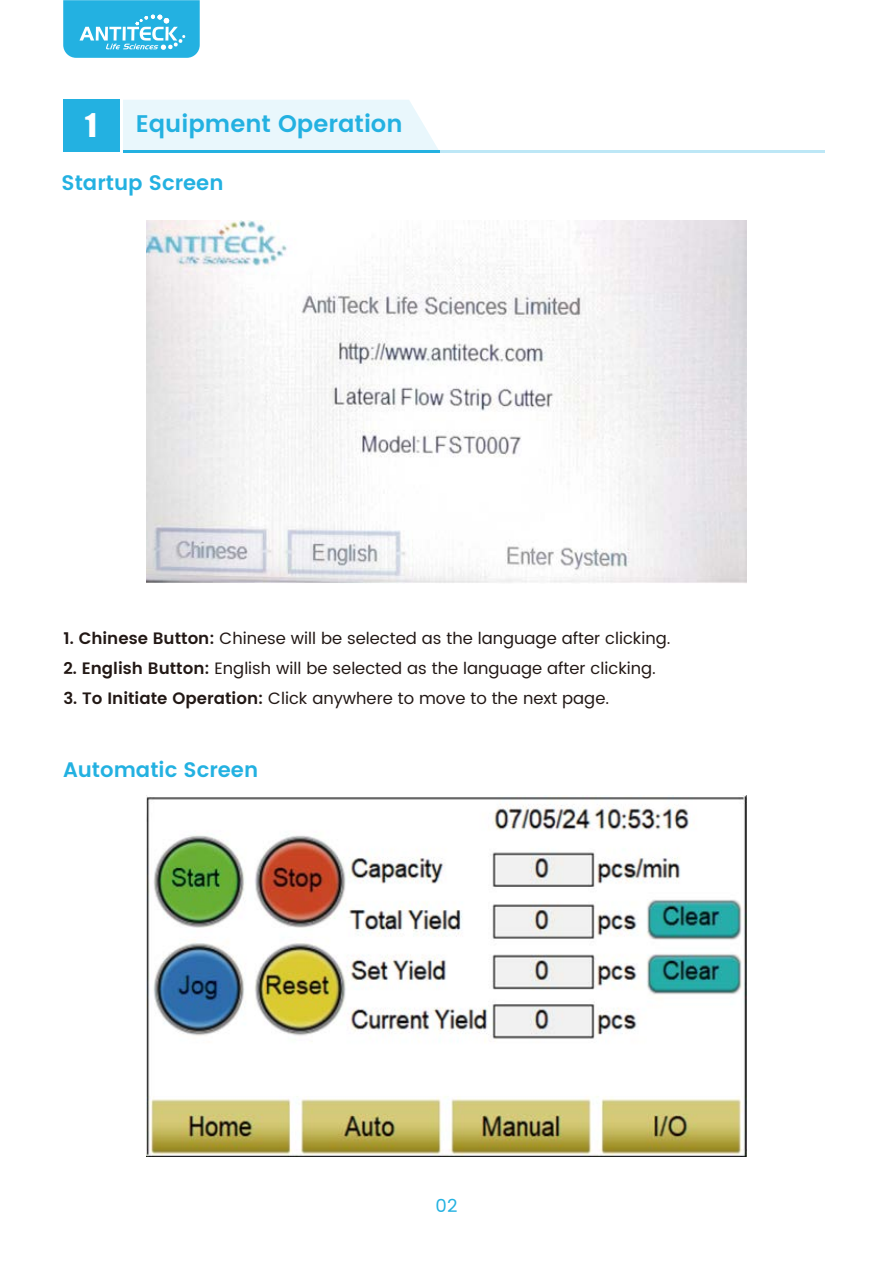
<style>
.page{position:relative;width:893px;height:1263px;background:#fff}
.page>*{position:absolute;margin:0;border:0;box-sizing:border-box;transform-origin:0 0}
.t1{font:30px "Impact";color:#fff}
.t2{font:600 24px "Poppins";color:#23b1e1}
.t3{font:600 21px "Poppins";color:#23b1e1}
.t4{font:18px "Poppins";color:#23b1e1}
.t5{font:16.5px "Poppins";color:#221815}
.s1{font-weight:600}
</style>
<div class="page">
<div style="left:123px;top:100px;width:316px;height:51px;background:#e9f7fc"></div>
<hr style="left:123px;top:151px;width:316px;height:2px;background:#23b1e1">
<hr style="left:437px;top:151px;width:388px;height:2px;background:#23b1e1">
<div style="left:63px;top:100px;width:57px;height:52px;background:#23b1e1"></div>
<img style="left:146px;top:220px;width:600px;height:363px">
<img style="left:146px;top:796px;width:600px;height:361px">
<svg style="left:63px;top:0;width:137px;height:58px;background:#40bbe4"></svg>
<h2 class="t2" style="left:136px;top:106px;width:268px">Equipment Operation</h2>
<p class="t3" style="left:62px;top:167px;width:163px">Startup Screen</p>
<h1 class="t1" style="left:85px;top:102px;width:13px">1</h1>
<p class="t5" style="left:63px;top:626px;width:609px"><span class="s1">1. Chinese Button:</span> Chinese will be selected as the language after clicking.</p>
<p class="t5" style="left:63px;top:656px;width:594px"><span class="s1">2. English Button:</span> English will be selected as the language after clicking.</p>
<p class="t5" style="left:63px;top:686px;width:547px"><span class="s1">3. To Initiate Operation:</span> Click anywhere to move to the next page.</p>
<p class="t3" style="left:63px;top:753px;width:197px">Automatic Screen</p>
<p class="t4" style="left:436px;top:1193px;width:23px">02</p>
</div>
